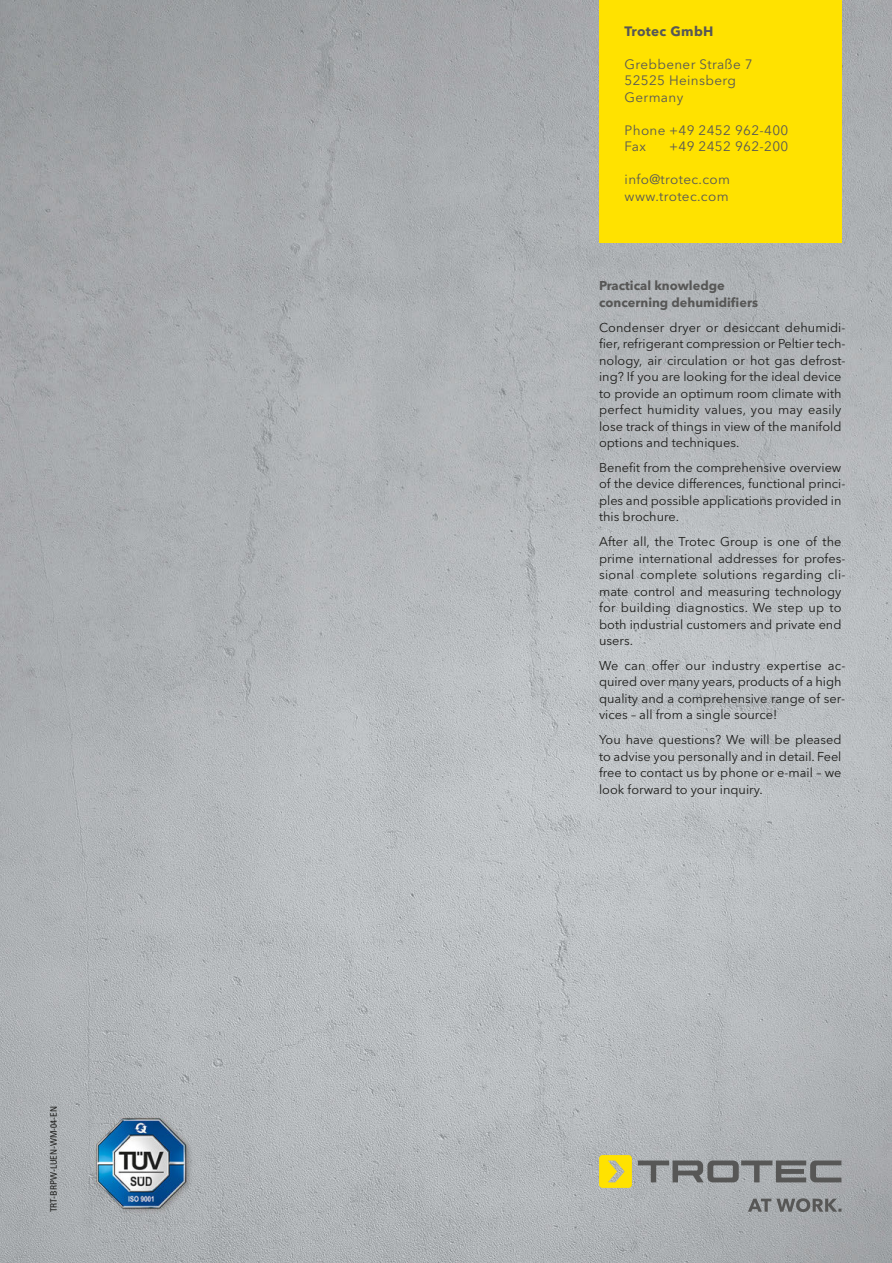
<style>
.page{position:relative;width:892px;height:1263px;background:#fff}
.page>*{position:absolute;margin:0;border:0;box-sizing:border-box;transform-origin:0 0}
.t1{font:13.5px/16.5px "Avenir Next W1 G";letter-spacing:.025em;color:#575756}
.t2{font:700 13.5px "Avenir Next W1 G";letter-spacing:.025em;color:#575756}
.t3{font:12.75px/16.5px "Avenir Next W1 G";color:#1d1d1b}
.t4{font:700 12.75px/16.5px "Avenir Next W1 G";color:#575756}
.t5{font:condensed 9px "Univers Com 57";color:#1d1d1b}
</style>
<div class="page">
<img style="left:0;top:0;width:892px;height:1263px">
<div style="left:599px;top:0;width:242px;height:242px;background:#ffe200"></div>
<svg style="left:748px;top:1198px;width:93px;height:14px"></svg>
<svg style="left:638px;top:1160px;width:203px;height:22px;background:#838586"></svg>
<svg style="left:599px;top:1155px;width:33px;height:33px"></svg>
<img style="left:63px;top:1105px;width:155px;height:117px">
<p class="t5" style="left:50px;top:1212px;width:107px;rotate:-90deg">TRT-BRPW-LUEN-WM-04-EN</p>
<p class="t2" style="left:624px;top:26px;width:90px">Trotec GmbH</p>
<p class="t1" style="left:624px;top:57px;width:130px">Grebbener Straße 7<br>52525 Heinsberg<br>Germany</p>
<p class="t1" style="left:624px;top:123px;width:165px">Phone +49 2452 962-400<br>Fax</p>
<p class="t1" style="left:669px;top:139px;width:121px">+49 2452 962-200</p>
<p class="t1" style="left:624px;top:172px;width:107px">info@trotec.com www.trotec.com</p>
<p class="t4" style="left:599px;top:279px;width:160px">Practical knowledge concerning dehumidifiers</p>
<p class="t3" style="left:599px;top:320px;width:248px">Condenser dryer or desiccant dehumidi&shy;fier, refrigerant compression or Peltier tech&shy;nology, air circulation or hot gas defrost&shy;ing? If you are looking for the ideal device to provide an optimum room climate with perfect humidity values, you may easily lose track of things in view of the manifold options and techniques.</p>
<p class="t3" style="left:599px;top:460px;width:248px">Benefit from the comprehensive overview of the device differences, functional princi&shy;ples and possible applications provided in this brochure.</p>
<p class="t3" style="left:599px;top:534px;width:248px">After all, the Trotec Group is one of the prime international addresses for profes&shy;sional complete solutions regarding cli&shy;mate control and measuring technology for building diagnostics. We step up to both industrial customers and private end users.</p>
<p class="t3" style="left:599px;top:658px;width:248px">We can offer our industry expertise ac&shy;quired over many years, products of a high quality and a comprehensive range of ser&shy;vices – all from a single source!</p>
<p class="t3" style="left:599px;top:732px;width:244px;text-align:justify">You have questions? We will be pleased to advise you personally and in detail. Feel free to contact us by phone or e-mail – we look forward to your inquiry.</p>
</div>
